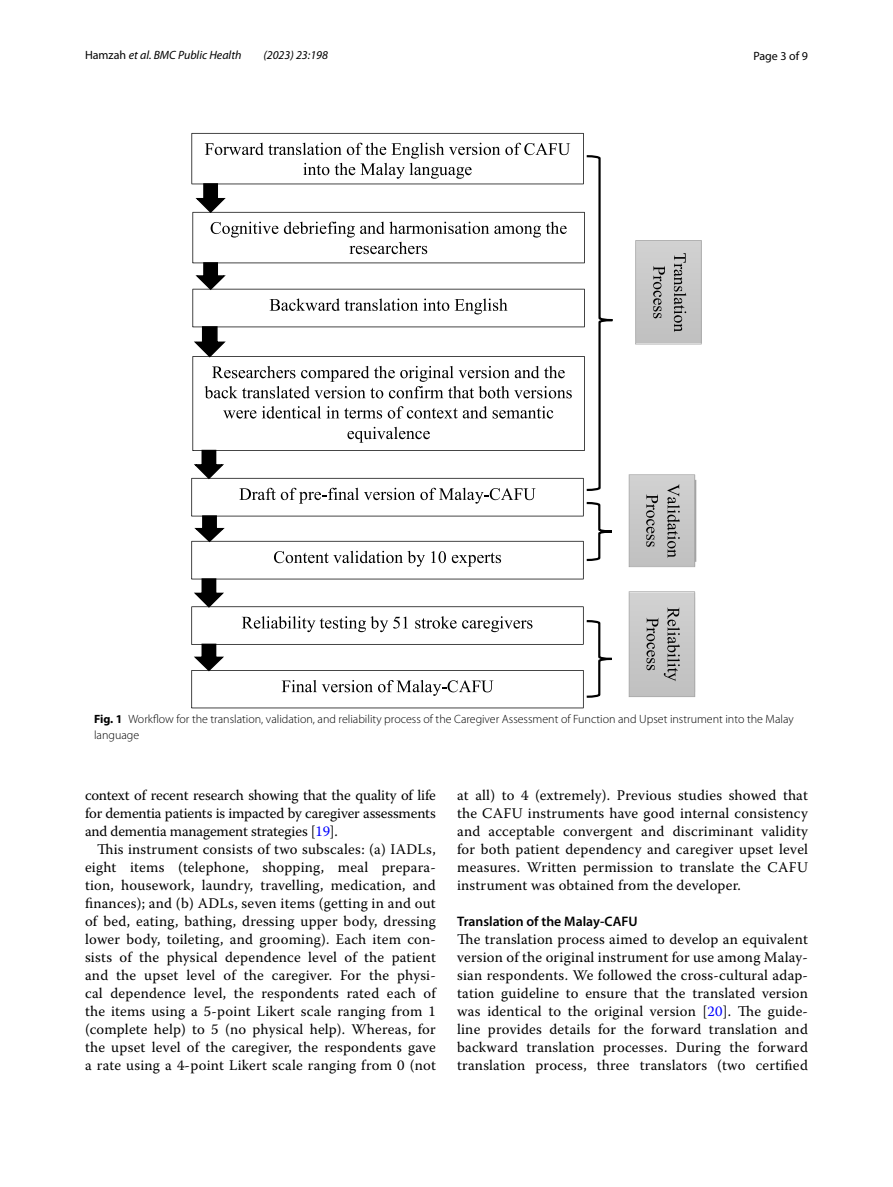
<style>
.page{position:relative;width:893px;height:1187px;background:#fff}
.page>*{position:absolute;margin:0;border:0;box-sizing:border-box;transform-origin:0 0}
.t1{font:14.7px/18px "Warnock Pro";letter-spacing:.015em;color:#000;text-align:justify}
.t2{font:600 13.8px "Myriad Pro";color:#000}
.t3{font:300 12px/15px "Myriad Pro";color:#000}
.t4{font:italic 12px "Myriad Pro";color:#000}
.t5{font:12px "Myriad Pro";color:#000}
.s1{font-style:normal}
.s2{font-weight:700}
.s3{color:#00f}
</style>
<div class="page">
<img style="left:629px;top:344px;width:72px;height:352px">
<svg style="left:191px;top:133px;width:422px;height:575px"></svg>
<svg style="left:635px;top:240px;width:67px;height:104px;background:#bcbcbc"></svg>
<svg style="left:629px;top:474px;width:66px;height:93px;background:#bababa"></svg>
<svg style="left:629px;top:591px;width:66px;height:106px;background:#bcbcbc"></svg>
<p class="t4" style="left:85px;top:48px;width:158px"><span class="s1">Hamzah</span> et al. BMC Public Health</p>
<p class="t4" style="left:263px;top:48px;width:66px">(2023) 23:198</p>
<p class="t5" style="left:753px;top:48px;width:56px">Page 3 of 9</p>
<p class="t3" style="left:94px;top:712px;width:701px"><span class="s2">Fig. 1</span> Workflow for the translation, validation, and reliability process of the Caregiver Assessment of Function and Upset instrument into the Malay language</p>
<p class="t1" style="left:85px;top:786px;width:352px">context of recent research showing that the quality of life for dementia patients is impacted by caregiver assessments and dementia management strategies [<span class="s3">19</span>].</p>
<p class="t1" style="left:85px;top:840px;width:352px;text-indent:12px">This instrument consists of two subscales: (a) IADLs, eight items (telephone, shopping, meal prepara&shy;tion, housework, laundry, travelling, medication, and finances); and (b) ADLs, seven items (getting in and out of bed, eating, bathing, dressing upper body, dressing lower body, toileting, and grooming). Each item con&shy;sists of the physical dependence level of the patient and the upset level of the caregiver. For the physi&shy;cal dependence level, the respondents rated each of the items using a 5-point Likert scale ranging from 1 (complete help) to 5 (no physical help). Whereas, for the upset level of the caregiver, the respondents gave a rate using a 4-point Likert scale ranging from 0 (not</p>
<p class="t1" style="left:457px;top:786px;width:352px">at all) to 4 (extremely). Previous studies showed that the CAFU instruments have good internal consistency and acceptable convergent and discriminant validity for both patient dependency and caregiver upset level measures. Written permission to translate the CAFU instrument was obtained from the developer.</p>
<p class="t2" style="left:457px;top:912px;width:182px">Translation of the Malay‑CAFU</p>
<p class="t1" style="left:457px;top:930px;width:352px">The translation process aimed to develop an equivalent version of the original instrument for use among Malay&shy;sian respondents. We followed the cross-cultural adap&shy;tation guideline to ensure that the translated version was identical to the original version [<span class="s3">20</span>]. The guide&shy;line provides details for the forward translation and backward translation processes. During the forward translation process, three translators (two certified</p>
</div>
